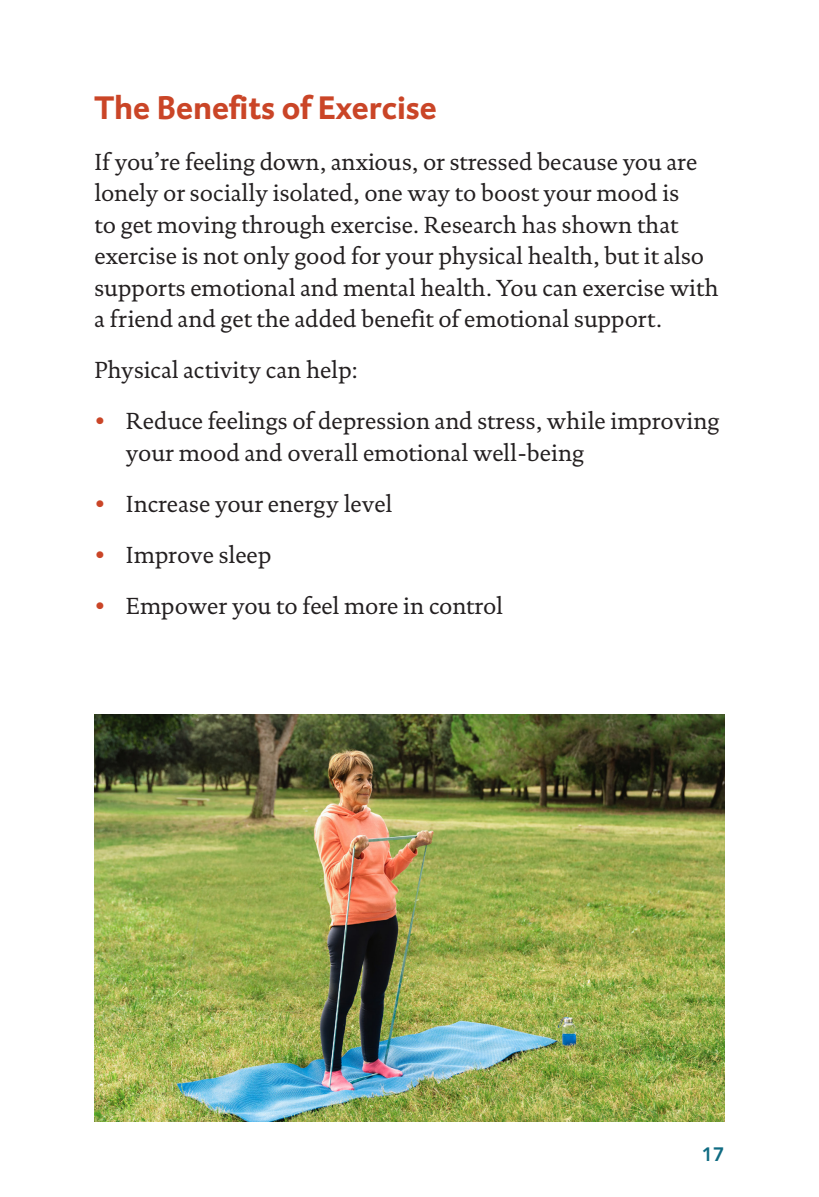
<style>
.page{position:relative;width:819px;height:1197px;background:#fff}
.page>*{position:absolute;margin:0;border:0;box-sizing:border-box;transform-origin:0 0}
.t1{font:700 33.25px "DTL Caspari ST";color:#ca4527}
.t2{font:23.62px/31.5px "DTL Documenta ST";color:#231f20}
.t3{font:800 19.25px "Avenir LT Std";color:#0f6b82}
.s1{color:#ca4527}
</style>
<div class="page">
<img style="left:94px;top:714px;width:630px;height:407px">
<h3 class="t1" style="left:94px;top:85px;width:344px">The Benefits of Exercise</h3>
<p class="t2" style="left:94px;top:146px;width:626px">If you’re feeling down, anxious, or stressed because you are lonely or socially isolated, one way to boost your mood is<br>to get moving through exercise. Research has shown that exercise is not only good for your physical health, but it also supports emotional and mental health. You can exercise with a friend and get the added benefit of emotional support.</p>
<p class="t2" style="left:94px;top:354px;width:265px">Physical activity can help:</p>
<p class="t2" style="left:126px;top:406px;width:595px;text-indent:-31px"><span class="s1">•</span> Reduce feelings of depression and stress, while improving your mood and overall emotional well-being</p>
<p class="t2" style="left:95px;top:488px;width:299px"><span class="s1">•</span> Increase your energy level</p>
<p class="t2" style="left:94px;top:539px;width:179px"><span class="s1">•</span> Improve sleep</p>
<p class="t2" style="left:94px;top:590px;width:410px"><span class="s1">•</span> Empower you to feel more in control</p>
<p class="t3" style="left:702px;top:1143px;width:24px">17</p>
</div>
